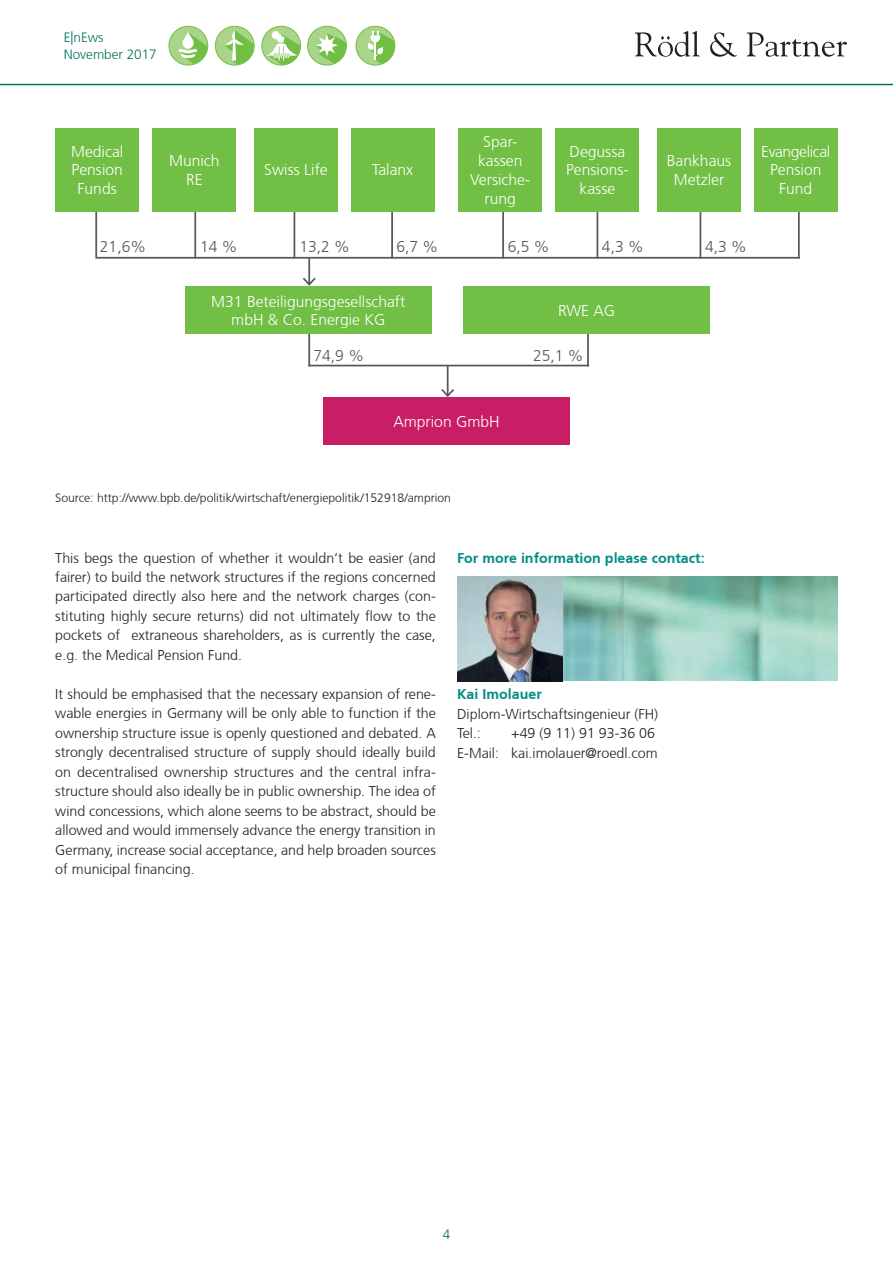
<style>
.page{position:relative;width:893px;height:1263px;background:#fff}
.page>*{position:absolute;margin:0;border:0;box-sizing:border-box;transform-origin:0 0}
.t1{font:300 15.6px/18.8px "Frutiger CE";color:#fff;text-align:center}
.t2{font:300 15.6px "Frutiger CE";color:#57585a}
.t3{font:300 15.6px/18.8px "Frutiger CE";letter-spacing:-.025em;color:#fff;text-align:center}
.t4{font:300 14.25px/19.5px "Frutiger CE";color:#231f20;text-align:justify}
.t5{font:700 14.25px "Frutiger CE";color:#008e84}
.t6{font:300 13.5px/16.2px "Frutiger CE";color:#01745c}
.t7{font:300 12.15px "Frutiger CE";color:#231f20}
</style>
<div class="page">
<hr style="left:0;top:84px;width:893px;height:1px;background:#01745c">
<svg style="left:262px;top:26px;width:39px;height:39px"></svg>
<div style="left:261px;top:26px;width:40px;height:39px;border:1px solid #71bf44;border-radius:50%"></div>
<div style="left:215px;top:26px;width:39px;height:39px;background:#aad489;border-radius:50%"></div>
<div style="left:215px;top:26px;width:39px;height:39px;border:1px solid #71bf44;border-radius:50%"></div>
<div style="left:169px;top:26px;width:39px;height:39px;background:#aad489;border-radius:50%"></div>
<div style="left:169px;top:26px;width:39px;height:39px;border:1px solid #71bf44;border-radius:50%"></div>
<div style="left:308px;top:26px;width:38px;height:39px;background:#aad489;border-radius:50%"></div>
<div style="left:307px;top:26px;width:40px;height:39px;border:1px solid #71bf44;border-radius:50%"></div>
<div style="left:356px;top:26px;width:39px;height:39px;background:#aad489;border-radius:50%"></div>
<div style="left:356px;top:26px;width:39px;height:39px;border:1px solid #71bf44;border-radius:50%"></div>
<svg style="left:178px;top:32px;width:30px;height:32px"></svg>
<svg style="left:225px;top:30px;width:30px;height:35px"></svg>
<svg style="left:315px;top:33px;width:32px;height:31px"></svg>
<svg style="left:367px;top:32px;width:29px;height:32px"></svg>
<svg style="left:265px;top:31px;width:36px;height:34px"></svg>
<svg style="left:635px;top:31px;width:65px;height:26px"></svg>
<svg style="left:710px;top:32px;width:27px;height:25px"></svg>
<svg style="left:747px;top:32px;width:100px;height:25px"></svg>
<hr style="left:96px;top:257px;width:704px;height:2px;background:#57585a">
<hr style="left:308px;top:365px;width:281px;height:1px;background:#57585a">
<hr style="left:95px;top:204px;width:2px;height:54px;background:#57585a">
<hr style="left:194px;top:204px;width:2px;height:54px;background:#57585a">
<hr style="left:294px;top:204px;width:1px;height:54px;background:#57585a">
<hr style="left:308px;top:312px;width:2px;height:54px;background:#57585a">
<hr style="left:587px;top:312px;width:2px;height:54px;background:#57585a">
<hr style="left:308px;top:258px;width:2px;height:26px;background:#57585a">
<svg style="left:303px;top:276px;width:13px;height:10px"></svg>
<hr style="left:447px;top:365px;width:2px;height:31px;background:#57585a">
<svg style="left:441px;top:387px;width:13px;height:10px"></svg>
<hr style="left:391px;top:204px;width:2px;height:54px;background:#57585a">
<hr style="left:502px;top:204px;width:2px;height:54px;background:#57585a">
<hr style="left:597px;top:204px;width:1px;height:54px;background:#57585a">
<hr style="left:700px;top:204px;width:1px;height:54px;background:#57585a">
<hr style="left:798px;top:204px;width:2px;height:54px;background:#57585a">
<div style="left:55px;top:128px;width:84px;height:83px;background:#71bf44"></div>
<div style="left:185px;top:286px;width:247px;height:48px;background:#71bf44"></div>
<div style="left:463px;top:286px;width:247px;height:48px;background:#71bf44"></div>
<div style="left:323px;top:397px;width:247px;height:48px;background:#c71e66"></div>
<div style="left:458px;top:128px;width:84px;height:83px;background:#71bf44"></div>
<div style="left:152px;top:128px;width:84px;height:83px;background:#71bf44"></div>
<div style="left:555px;top:128px;width:84px;height:83px;background:#71bf44"></div>
<div style="left:254px;top:128px;width:84px;height:83px;background:#71bf44"></div>
<div style="left:657px;top:128px;width:84px;height:83px;background:#71bf44"></div>
<div style="left:351px;top:128px;width:84px;height:83px;background:#71bf44"></div>
<div style="left:754px;top:128px;width:84px;height:83px;background:#71bf44"></div>
<img style="left:563px;top:576px;width:275px;height:105px">
<img style="left:457px;top:576px;width:106px;height:105px">
<p class="t6" style="left:64px;top:29px;width:95px">E|nEws<br>November 2017</p>
<p class="t1" style="left:71px;top:142px;width:54px">Medical<br>Pension<br>Funds</p>
<p class="t1" style="left:470px;top:132px;width:62px">Spar&shy;kassen<br>Versiche&shy;rung</p>
<p class="t1" style="left:169px;top:151px;width:52px">Munich<br>RE</p>
<p class="t1" style="left:566px;top:142px;width:64px">Degussa<br>Pensions&shy;kasse</p>
<p class="t1" style="left:264px;top:160px;width:65px">Swiss Life</p>
<p class="t1" style="left:667px;top:151px;width:66px">Bankhaus<br>Metzler</p>
<p class="t1" style="left:372px;top:160px;width:42px">Talanx</p>
<p class="t2" style="left:100px;top:238px;width:48px">21,6%</p>
<p class="t2" style="left:200px;top:238px;width:39px">14 %</p>
<p class="t2" style="left:299px;top:238px;width:52px">13,2 %</p>
<p class="t2" style="left:396px;top:238px;width:43px">6,7 %</p>
<p class="t2" style="left:508px;top:238px;width:43px">6,5 %</p>
<p class="t2" style="left:602px;top:238px;width:43px">4,3 %</p>
<p class="t2" style="left:705px;top:238px;width:43px">4,3 %</p>
<p class="t1" style="left:211px;top:292px;width:196px">M31 Beteiligungsgesellschaft mbH &amp; Co. Energie KG</p>
<p class="t1" style="left:558px;top:301px;width:59px">RWE AG</p>
<p class="t2" style="left:314px;top:346px;width:52px">74,9 %</p>
<p class="t2" style="left:533px;top:346px;width:52px">25,1 %</p>
<p class="t3" style="left:761px;top:142px;width:71px">Evangelical<br>Pension<br>Fund</p>
<p class="t1" style="left:393px;top:412px;width:108px">Amprion GmbH</p>
<p class="t7" style="left:55px;top:490px;width:397px">Source: http://www.bpb.de/politik/wirtschaft/energiepolitik/152918/amprion</p>
<p class="t4" style="left:55px;top:548px;width:382px">This begs the question of whether it wouldn‘t be easier (and fairer) to build the network structures if the regions concerned participated directly also here and the network charges (con&shy;stituting highly secure returns) did not ultimately flow to the pockets of extraneous shareholders, as is currently the case, e.g. the Medical Pension Fund.</p>
<p class="t4" style="left:55px;top:684px;width:382px">It should be emphasised that the necessary expansion of rene&shy;wable energies in Germany will be only able to function if the ownership structure issue is openly questioned and debated. A strongly decentralised structure of supply should ideally build on decentralised ownership structures and the central infra&shy;structure should also ideally be in public ownership. The idea of wind concessions, which alone seems to be abstract, should be allowed and would immensely advance the energy transition in Germany, increase social acceptance, and help broaden sources of municipal financing.</p>
<p class="t5" style="left:457px;top:549px;width:249px">For more information please contact:</p>
<p class="t5" style="left:457px;top:685px;width:86px">Kai Imolauer</p>
<p class="t4" style="left:457px;top:704px;width:203px">Diplom-Wirtschaftsingenieur (FH)<br>Tel.:</p>
<p class="t4" style="left:457px;top:723px;width:202px;text-align:right">+49 (9 11) 91 93-36 06<br>E-Mail: kai.imolauer@roedl.com</p>
<p class="t6" style="left:443px;top:1226px;width:9px">4</p>
</div>
